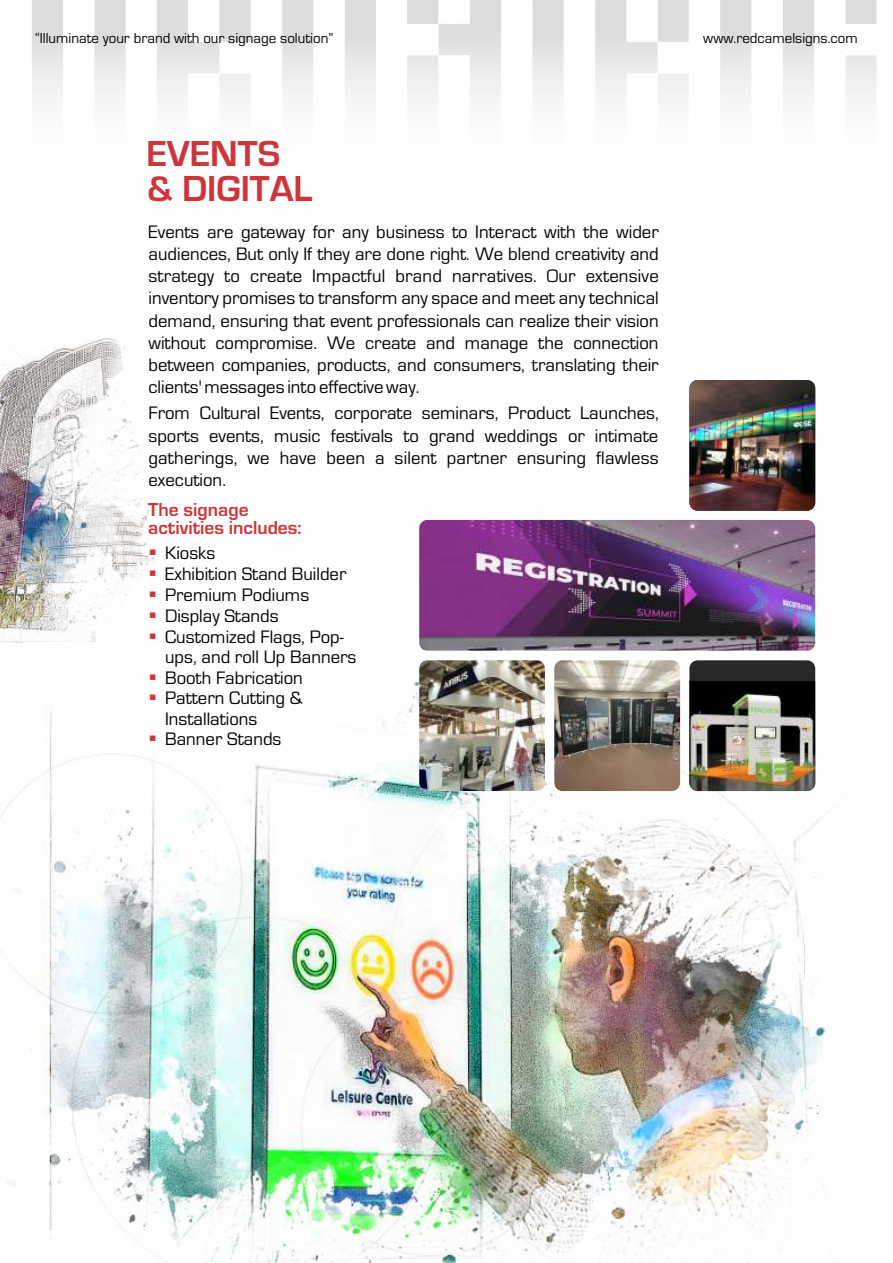
<style>
.page{position:relative;width:893px;height:1263px;background:#fff}
.page>*{position:absolute;margin:0;border:0;box-sizing:border-box;transform-origin:0 0}
.t1{font:700 37.5px/34.8px "Eurostile";color:#cd353a}
.t2{font:700 19.5px/18.1px "Eurostile";color:#cd353a}
.t3{font:18.75px/22.2px "Eurostile";color:#000;text-align:justify}
.t4{font:15px "Eurostile";color:#000}
.s1{color:#cd353a}
</style>
<div class="page">
<img style="left:0;top:629px;width:876px;height:634px">
<img style="left:0;top:493px;width:161px;height:282px">
<svg style="left:0;top:0;width:876px;height:493px"></svg>
<img style="left:419px;top:660px;width:126px;height:131px;border-radius:8px">
<img style="left:554px;top:660px;width:126px;height:131px;border-radius:8px">
<div style="left:689px;top:660px;width:126px;height:131px;background:#282829;border-radius:8px"></div>
<img style="left:689px;top:682px;width:126px;height:109px">
<img style="left:419px;top:520px;width:396px;height:131px;border-radius:8px">
<img style="left:689px;top:380px;width:126px;height:131px;border-radius:8px">
<p class="t4" style="left:35px;top:33px;width:300px">“Illuminate your brand with our signage solution”</p>
<p class="t4" style="left:703px;top:33px;width:156px">www.redcamelsigns.com</p>
<h1 class="t1" style="left:147px;top:140px;width:167px">EVENTS &amp; DIGITAL</h1>
<p class="t3" style="left:148px;top:222px;width:512px">Events are gateway for any business to Interact with the wider audiences, But only If they are done right. We blend creativity and strategy to create Impactful brand narratives. Our extensive inventory promises to transform any space and meet any technical demand, ensuring that event professionals can realize their vision without compromise. We create and manage the connection between companies, products, and consumers, translating their clients' messages into effective way.</p>
<p class="t3" style="left:148px;top:404px;width:512px">From Cultural Events, corporate seminars, Product Launches, sports events, music festivals to grand weddings or intimate gatherings, we have been a silent partner ensuring flawless execution.</p>
<p class="t2" style="left:148px;top:502px;width:155px">The signage activities includes:</p>
<p class="t3" style="left:149px;top:544px;width:68px"><span class="s1">▪</span> Kiosks</p>
<p class="t3" style="left:149px;top:565px;width:199px"><span class="s1">▪</span> Exhibition Stand Builder</p>
<p class="t3" style="left:149px;top:585px;width:162px"><span class="s1">▪</span> Premium Podiums</p>
<p class="t3" style="left:149px;top:606px;width:132px"><span class="s1">▪</span> Display Stands</p>
<p class="t3" style="left:165px;top:628px;width:193px;line-height:20.2px;text-indent:-17px"><span class="s1">▪</span> Customized Flags, Pop&shy;ups, and roll Up Banners</p>
<p class="t3" style="left:149px;top:668px;width:156px"><span class="s1">▪</span> Booth Fabrication</p>
<p class="t3" style="left:165px;top:690px;width:139px;line-height:20.2px;text-indent:-17px"><span class="s1">▪</span> Pattern Cutting &amp;<br>Installations</p>
<p class="t3" style="left:149px;top:730px;width:134px"><span class="s1">▪</span> Banner Stands</p>
</div>
